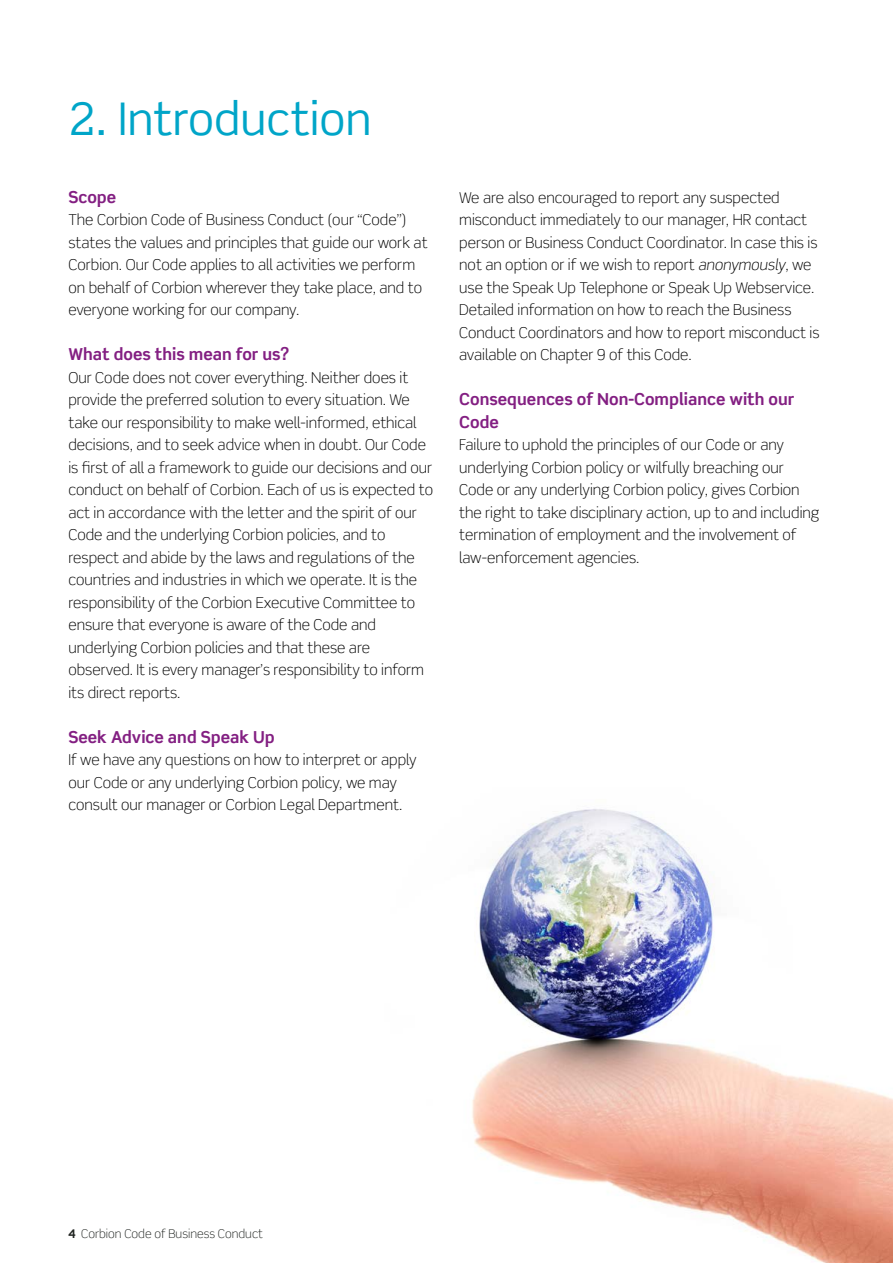
<style>
.page{position:relative;width:893px;height:1263px;background:#fff}
.page>*{position:absolute;margin:0;border:0;box-sizing:border-box;transform-origin:0 0}
.t1{font:45px "Scene Std";color:#00a5c8}
.t2{font:700 16.5px/22.5px "Scene Std";color:#831f82}
.t3{font:300 15px/22.5px "Scene Std";color:#000}
.t4{font:300 12px "Scene Std";color:#212522}
.s1{font-style:italic}
.s2{font-weight:700}
</style>
<div class="page">
<img style="left:472px;top:809px;width:421px;height:454px">
<h1 class="t1" style="left:68px;top:91px;width:305px">2. Introduction</h1>
<p class="t2" style="left:68px;top:185px;width:49px">Scope</p>
<p class="t3" style="left:68px;top:208px;width:361px">The Corbion Code of Business Conduct (our “Code”) states the values and principles that guide our work at Corbion. Our Code applies to all activities we perform on behalf of Corbion wherever they take place, and to everyone working for our company.</p>
<p class="t2" style="left:68px;top:343px;width:222px">What does this mean for us?</p>
<p class="t3" style="left:68px;top:366px;width:366px">Our Code does not cover everything. Neither does it provide the preferred solution to every situation. We take our responsibility to make well-informed, ethical decisions, and to seek advice when in doubt. Our Code is first of all a framework to guide our decisions and our conduct on behalf of Corbion. Each of us is expected to act in accordance with the letter and the spirit of our Code and the underlying Corbion policies, and to respect and abide by the laws and regulations of the countries and industries in which we operate. It is the responsibility of the Corbion Executive Committee to ensure that everyone is aware of the Code and underlying Corbion policies and that these are observed. It is every manager’s responsibility to inform its direct reports.</p>
<p class="t2" style="left:68px;top:725px;width:208px">Seek Advice and Speak Up</p>
<p class="t3" style="left:68px;top:748px;width:350px">If we have any questions on how to interpret or apply our Code or any underlying Corbion policy, we may consult our manager or Corbion Legal Department.</p>
<p class="t3" style="left:459px;top:186px;width:362px">We are also encouraged to report any suspected misconduct immediately to our manager, HR contact person or Business Conduct Coordinator. In case this is not an option or if we wish to report <span class="s1">anonymously</span>, we use the Speak Up Telephone or Speak Up Webservice.<br>Detailed information on how to reach the Business Conduct Coordinators and how to report misconduct is available on Chapter 9 of this Code.</p>
<p class="t2" style="left:459px;top:388px;width:337px">Consequences of Non-Compliance with our<br>Code</p>
<p class="t3" style="left:459px;top:433px;width:362px">Failure to uphold the principles of our Code or any underlying Corbion policy or wilfully breaching our Code or any underlying Corbion policy, gives Corbion the right to take disciplinary action, up to and including termination of employment and the involvement of law-enforcement agencies.</p>
<p class="t4" style="left:68px;top:1226px;width:196px"><span class="s2">4</span> Corbion Code of Business Conduct</p>
</div>
